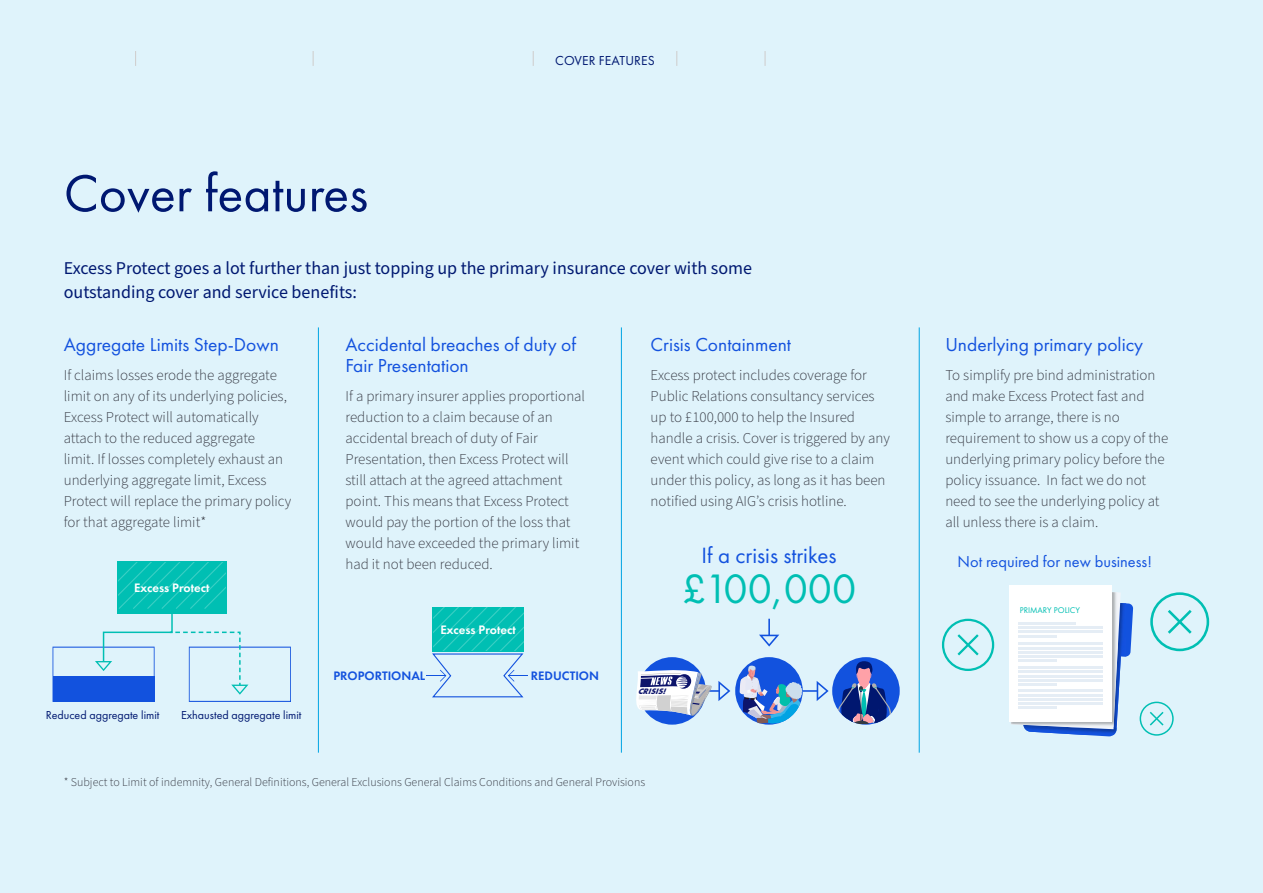
<style>
.page{position:relative;width:1263px;height:893px;background:#dff3fb}
.page>*{position:absolute;margin:0;border:0;box-sizing:border-box;transform-origin:0 0}
.section_head{font:54px "Futura PT";color:#001871}
.t1{font:42.75px "Futura PT";color:#00bfb3}
.t2{font:22.95px "Futura PT";color:#1352de}
.subhead{font:19.5px/21px "Futura PT";color:#1352de}
.section_intro{font:18px/24px "Source Sans Pro";color:#001871}
.t3{font:16.35px "Futura PT";color:#1352de}
.section_body{font:300 15px/21px "Source Sans Pro";color:#343741}
.nav_on{font:13.5px "Futura PT";letter-spacing:.01em;color:#001871}
.t4{font:600 12.75px "Futura PT";color:#fff}
.t5{font:600 12.75px "Futura PT";color:#1352de}
.small2{font:300 12px "Source Sans Pro";color:#343741}
.t6{font:12px "Futura PT";color:#001871}
.t7{font:8.7px "Futura PT";color:#00bfb3}
.t8{font:italic 700 8.1px "Futura PT";color:#0d146b}
</style>
<div class="page">
<svg style="left:759px;top:619px;width:20px;height:28px"></svg>
<svg style="left:1024px;top:593px;width:109px;height:144px"></svg>
<img style="left:1011px;top:592px;width:107px;height:135px">
<div style="left:1009px;top:585px;width:103px;height:137px;background:#fff"></div>
<hr style="left:1018px;top:622px;width:58px;height:2px;background:#e5edf5">
<hr style="left:1018px;top:626px;width:85px;height:2px;background:#e5edf5">
<hr style="left:1018px;top:630px;width:85px;height:3px;background:#e5edf5">
<hr style="left:1018px;top:635px;width:39px;height:2px;background:#e5edf5">
<hr style="left:1018px;top:643px;width:85px;height:2px;background:#e5edf5">
<hr style="left:1018px;top:647px;width:85px;height:2px;background:#e5edf5">
<hr style="left:1018px;top:651px;width:85px;height:2px;background:#e5edf5">
<hr style="left:1018px;top:656px;width:85px;height:2px;background:#e5edf5">
<hr style="left:1018px;top:659px;width:39px;height:3px;background:#e5edf5">
<hr style="left:1018px;top:666px;width:85px;height:3px;background:#e5edf5">
<hr style="left:1018px;top:671px;width:85px;height:2px;background:#e5edf5">
<hr style="left:1018px;top:675px;width:85px;height:2px;background:#e5edf5">
<hr style="left:1018px;top:679px;width:85px;height:3px;background:#e5edf5">
<hr style="left:1018px;top:683px;width:39px;height:2px;background:#e5edf5">
<hr style="left:1018px;top:690px;width:85px;height:2px;background:#e5edf5">
<hr style="left:1018px;top:694px;width:85px;height:2px;background:#e5edf5">
<hr style="left:1018px;top:698px;width:85px;height:2px;background:#e5edf5">
<hr style="left:1018px;top:703px;width:85px;height:2px;background:#e5edf5">
<hr style="left:1018px;top:706px;width:39px;height:3px;background:#e5edf5">
<hr style="left:318px;top:327px;width:1px;height:426px;background:#00a4e3">
<hr style="left:621px;top:327px;width:1px;height:426px;background:#00a4e3">
<hr style="left:919px;top:327px;width:1px;height:426px;background:#00a4e3">
<svg style="left:1150px;top:592px;width:59px;height:59px"></svg>
<svg style="left:1139px;top:702px;width:35px;height:34px"></svg>
<svg style="left:942px;top:619px;width:52px;height:52px"></svg>
<svg style="left:832px;top:657px;width:68px;height:68px"></svg>
<svg style="left:735px;top:657px;width:68px;height:68px"></svg>
<svg style="left:739px;top:660px;width:159px;height:64px"></svg>
<div style="left:638px;top:657px;width:68px;height:68px;background:#1252de;border-radius:50%"></div>
<svg style="left:636px;top:668px;width:94px;height:52px"></svg>
<div style="left:432px;top:607px;width:92px;height:44px;background:#00bfb3"></div>
<svg style="left:427px;top:608px;width:100px;height:90px"></svg>
<svg style="left:53px;top:562px;width:238px;height:140px"></svg>
<svg style="left:135px;top:51px;width:1px;height:15px"></svg>
<svg style="left:764px;top:51px;width:2px;height:15px"></svg>
<svg style="left:313px;top:51px;width:1px;height:15px"></svg>
<svg style="left:533px;top:51px;width:1px;height:15px"></svg>
<svg style="left:676px;top:51px;width:1px;height:15px"></svg>
<h1 class="section_head" style="left:64px;top:161px;width:306px">Cover features</h1>
<p class="nav_on" style="left:555px;top:52px;width:101px">COVER FEATURES</p>
<p class="section_intro" style="left:64px;top:256px;width:690px">Excess Protect goes a lot further than just topping up the primary insurance cover with some outstanding cover and service benefits:</p>
<h2 class="subhead" style="left:64px;top:334px;width:217px">Aggregate Limits Step-Down</h2>
<p class="section_body" style="left:64px;top:365px;width:229px">If claims losses erode the aggregate limit on any of its underlying policies, Excess Protect will automatically attach to the reduced aggregate<br>limit. If losses completely exhaust an underlying aggregate limit, Excess Protect will replace the primary policy for that aggregate limit*</p>
<h2 class="subhead" style="left:345px;top:334px;width:232px">Accidental breaches of duty of<br>Fair Presentation</h2>
<p class="section_body" style="left:345px;top:386px;width:241px">If a primary insurer applies proportional reduction to a claim because of an accidental breach of duty of Fair Presentation, then Excess Protect will still attach at the agreed attachment point. This means that Excess Protect would pay the portion of the loss that would have exceeded the primary limit had it not been reduced.</p>
<h2 class="subhead" style="left:651px;top:334px;width:142px">Crisis Containment</h2>
<p class="section_body" style="left:651px;top:365px;width:241px">Excess protect includes coverage for Public Relations consultancy services up to £100,000 to help the Insured handle a crisis. Cover is triggered by any event which could give rise to a claim under this policy, as long as it has been notified using AIG’s crisis hotline.</p>
<h3 class="t2" style="left:702px;top:541px;width:137px">If a crisis strikes</h3>
<h2 class="t1" style="left:682px;top:563px;width:176px">£100,000</h2>
<p class="t4" style="left:134px;top:579px;width:77px">Excess Protect</p>
<p class="t6" style="left:46px;top:707px;width:115px">Reduced aggregate limit</p>
<p class="t6" style="left:181px;top:707px;width:122px">Exhausted aggregate limit</p>
<p class="t5" style="left:333px;top:667px;width:94px">PROPORTIONAL</p>
<p class="t4" style="left:440px;top:622px;width:77px">Excess Protect</p>
<p class="t5" style="left:531px;top:668px;width:70px">REDUCTION</p>
<p class="t8" style="left:638px;top:686px;width:29px;rotate:-1deg">CRISIS!</p>
<p class="small2" style="left:64px;top:774px;width:583px">* Subject to Limit of indemnity, General Definitions, General Exclusions General Claims Conditions and General Provisions</p>
<h2 class="subhead" style="left:945px;top:334px;width:199px">Underlying primary policy</h2>
<p class="section_body" style="left:945px;top:365px;width:224px">To simplify pre bind administration and make Excess Protect fast and simple to arrange, there is no requirement to show us a copy of the underlying primary policy before the policy issuance. In fact we do not need to see the underlying policy at all unless there is a claim.</p>
<p class="t3" style="left:958px;top:551px;width:196px">Not required for new business!</p>
<p class="t7" style="left:1020px;top:604px;width:62px">PRIMARY POLICY</p>
</div>
